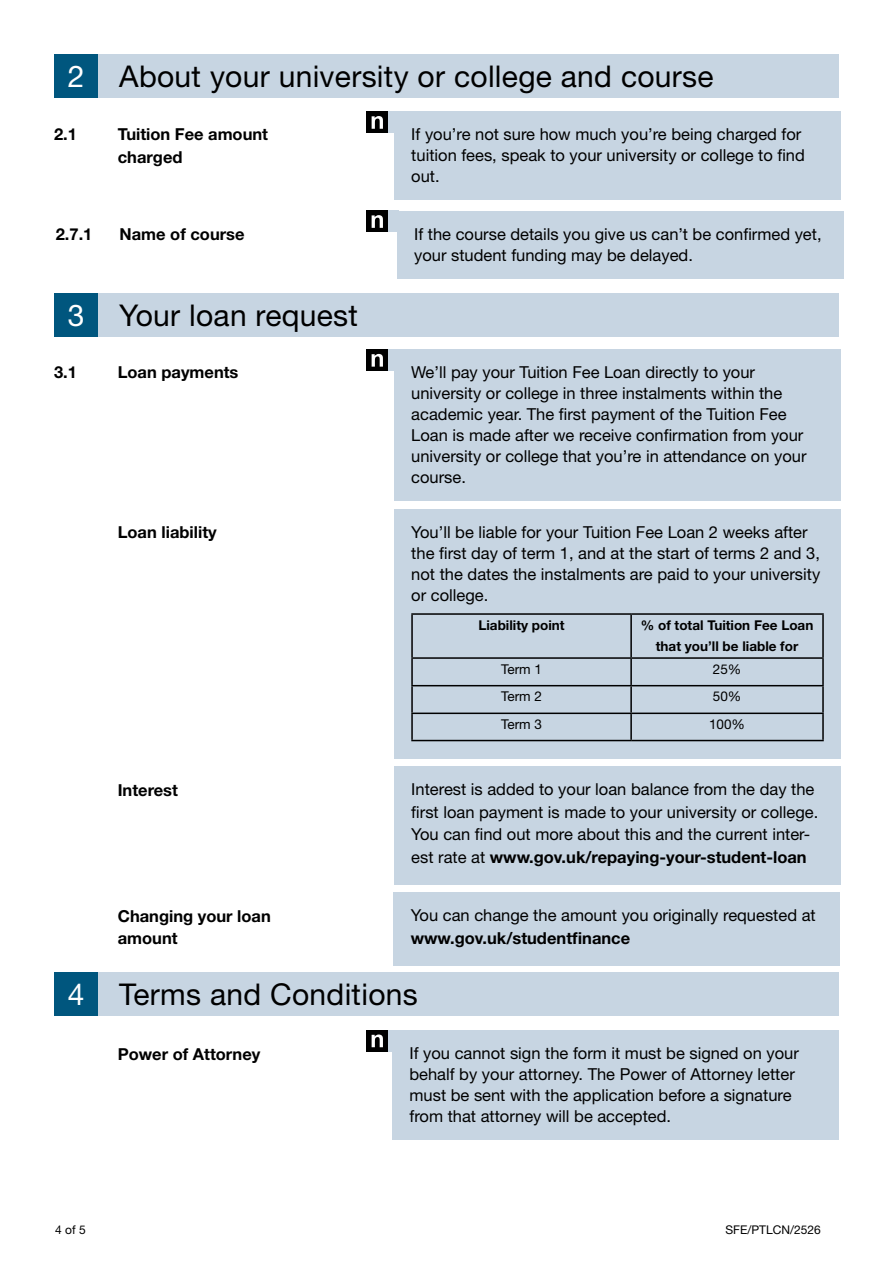
<style>
.page{position:relative;width:893px;height:1263px;background:#fff}
.page>*{position:absolute;margin:0;border:0;box-sizing:border-box;transform-origin:0 0}
.t1{font:30px "Helvetica Neue LT Std";letter-spacing:.01em;color:#000}
.t2{font:16.5px/21px "Helvetica Neue LT Std";color:#000}
.t3{font:700 16.5px/22.5px "Helvetica Neue LT Std";color:#000}
.t4{font:700 13.5px/21px "Helvetica Neue LT Std";color:#000;text-align:center}
.t5{font:13.5px "Helvetica Neue LT Std";color:#000}
.t6{font:12px "Helvetica Neue LT Std";color:#000}
.s1{color:#fff}
.s2{font-weight:700}
</style>
<div class="page">
<div style="left:75px;top:972px;width:764px;height:44px;background:#c7d5e2"></div>
<div style="left:54px;top:972px;width:44px;height:44px;background:#00567e"></div>
<div style="left:75px;top:293px;width:764px;height:44px;background:#c7d5e2"></div>
<div style="left:54px;top:293px;width:44px;height:44px;background:#00567e"></div>
<div style="left:75px;top:54px;width:764px;height:44px;background:#c7d5e2"></div>
<div style="left:54px;top:54px;width:44px;height:44px;background:#00567e"></div>
<div style="left:394px;top:112px;width:447px;height:88px;background:#c7d5e2"></div>
<div style="left:367px;top:112px;width:32px;height:21px;background:#c7d5e2"></div>
<div style="left:367px;top:112px;width:21px;height:21px;background:#000"></div>
<svg style="left:372px;top:116px;width:11px;height:13px"></svg>
<div style="left:397px;top:211px;width:447px;height:67px;background:#c7d5e2"></div>
<div style="left:367px;top:211px;width:32px;height:21px;background:#c7d5e2"></div>
<div style="left:367px;top:211px;width:21px;height:21px;background:#000"></div>
<svg style="left:372px;top:215px;width:11px;height:13px"></svg>
<div style="left:394px;top:350px;width:447px;height:151px;background:#c7d5e2"></div>
<div style="left:367px;top:350px;width:32px;height:21px;background:#c7d5e2"></div>
<div style="left:367px;top:350px;width:21px;height:21px;background:#000"></div>
<svg style="left:372px;top:354px;width:11px;height:13px"></svg>
<div style="left:394px;top:509px;width:447px;height:250px;background:#c7d5e2"></div>
<hr style="left:411px;top:613px;width:220px;height:2px;background:#000">
<hr style="left:411px;top:615px;width:2px;height:42px;background:#000">
<hr style="left:631px;top:613px;width:193px;height:2px;background:#000">
<hr style="left:630px;top:615px;width:2px;height:42px;background:#000">
<hr style="left:822px;top:615px;width:2px;height:42px;background:#000">
<hr style="left:411px;top:657px;width:220px;height:2px;background:#000">
<hr style="left:411px;top:659px;width:2px;height:26px;background:#000">
<hr style="left:631px;top:657px;width:193px;height:2px;background:#000">
<hr style="left:630px;top:659px;width:2px;height:26px;background:#000">
<hr style="left:822px;top:659px;width:2px;height:26px;background:#000">
<hr style="left:411px;top:685px;width:220px;height:1px;background:#000">
<hr style="left:411px;top:686px;width:2px;height:26px;background:#000">
<hr style="left:631px;top:685px;width:193px;height:1px;background:#000">
<hr style="left:630px;top:686px;width:2px;height:26px;background:#000">
<hr style="left:822px;top:686px;width:2px;height:26px;background:#000">
<hr style="left:411px;top:712px;width:220px;height:2px;background:#000">
<hr style="left:411px;top:714px;width:2px;height:26px;background:#000">
<hr style="left:631px;top:712px;width:193px;height:2px;background:#000">
<hr style="left:630px;top:714px;width:2px;height:26px;background:#000">
<hr style="left:822px;top:714px;width:2px;height:26px;background:#000">
<hr style="left:411px;top:740px;width:220px;height:1px;background:#000">
<hr style="left:631px;top:740px;width:193px;height:1px;background:#000">
<div style="left:394px;top:766px;width:447px;height:118px;background:#c7d5e2"></div>
<div style="left:394px;top:892px;width:446px;height:74px;background:#c7d5e2"></div>
<div style="left:392px;top:1030px;width:447px;height:109px;background:#c7d5e2"></div>
<div style="left:367px;top:1030px;width:32px;height:21px;background:#c7d5e2"></div>
<div style="left:367px;top:1030px;width:21px;height:21px;background:#000"></div>
<svg style="left:372px;top:1034px;width:11px;height:13px"></svg>
<h1 class="t1" style="left:68px;top:58px;width:647px"><span class="s1">2</span> About your university or college and course</h1>
<p class="t3" style="left:54px;top:123px;width:24px">2.1</p>
<p class="t3" style="left:118px;top:123px;width:152px">Tuition Fee amount charged</p>
<p class="t2" style="left:411px;top:124px;width:395px">If you’re not sure how much you’re being charged for tuition fees, speak to your university or college to find out.</p>
<p class="t3" style="left:56px;top:222px;width:38px">2.7.1</p>
<p class="t3" style="left:120px;top:222px;width:126px">Name of course</p>
<p class="t2" style="left:414px;top:223px;width:409px">If the course details you give us can’t be confirmed yet, your student funding may be delayed.</p>
<h1 class="t1" style="left:68px;top:297px;width:292px"><span class="s1">3</span> Your loan request</h1>
<p class="t3" style="left:54px;top:361px;width:24px">3.1</p>
<p class="t3" style="left:118px;top:361px;width:122px">Loan payments</p>
<p class="t2" style="left:411px;top:362px;width:397px">We’ll pay your Tuition Fee Loan directly to your university or college in three instalments within the academic year. The first payment of the Tuition Fee Loan is made after we receive confirmation from your university or college that you’re in attendance on your course.</p>
<p class="t3" style="left:118px;top:520px;width:100px">Loan liability</p>
<p class="t2" style="left:411px;top:521px;width:410px">You’ll be liable for your Tuition Fee Loan 2 weeks after the first day of term 1, and at the start of terms 2 and 3, not the dates the instalments are paid to your university or college.</p>
<p class="t4" style="left:478px;top:614px;width:88px">Liability point</p>
<p class="t4" style="left:641px;top:614px;width:174px">% of total Tuition Fee Loan that you’ll be liable for</p>
<p class="t5" style="left:501px;top:661px;width:42px">Term 1</p>
<p class="t5" style="left:713px;top:661px;width:30px">25%</p>
<p class="t5" style="left:501px;top:688px;width:42px">Term 2</p>
<p class="t5" style="left:713px;top:688px;width:30px">50%</p>
<p class="t5" style="left:501px;top:716px;width:42px">Term 3</p>
<p class="t5" style="left:709px;top:716px;width:38px">100%</p>
<p class="t3" style="left:118px;top:778px;width:62px">Interest</p>
<p class="t2" style="left:411px;top:778px;width:409px;line-height:22.5px">Interest is added to your loan balance from the day the first loan payment is made to your university or college.<br>You can find out more about this and the current inter&shy;est rate at <span class="s2">www.gov.uk/repaying-your-student-loan</span></p>
<p class="t3" style="left:118px;top:904px;width:155px">Changing your loan amount</p>
<p class="t2" style="left:411px;top:904px;width:406px">You can change the amount you originally requested at</p>
<p class="t3" style="left:411px;top:926px;width:221px">www.gov.uk/studentfinance</p>
<h1 class="t1" style="left:68px;top:976px;width:352px"><span class="s1">4</span> Terms and Conditions</h1>
<p class="t3" style="left:118px;top:1042px;width:144px">Power of Attorney</p>
<p class="t2" style="left:409px;top:1042px;width:391px">If you cannot sign the form it must be signed on your behalf by your attorney. The Power of Attorney letter must be sent with the application before a signature from that attorney will be accepted.</p>
<p class="t6" style="left:55px;top:1223px;width:32px">4 of 5</p>
<p class="t6" style="left:725px;top:1223px;width:97px">SFE/PTLCN/2526</p>
</div>
